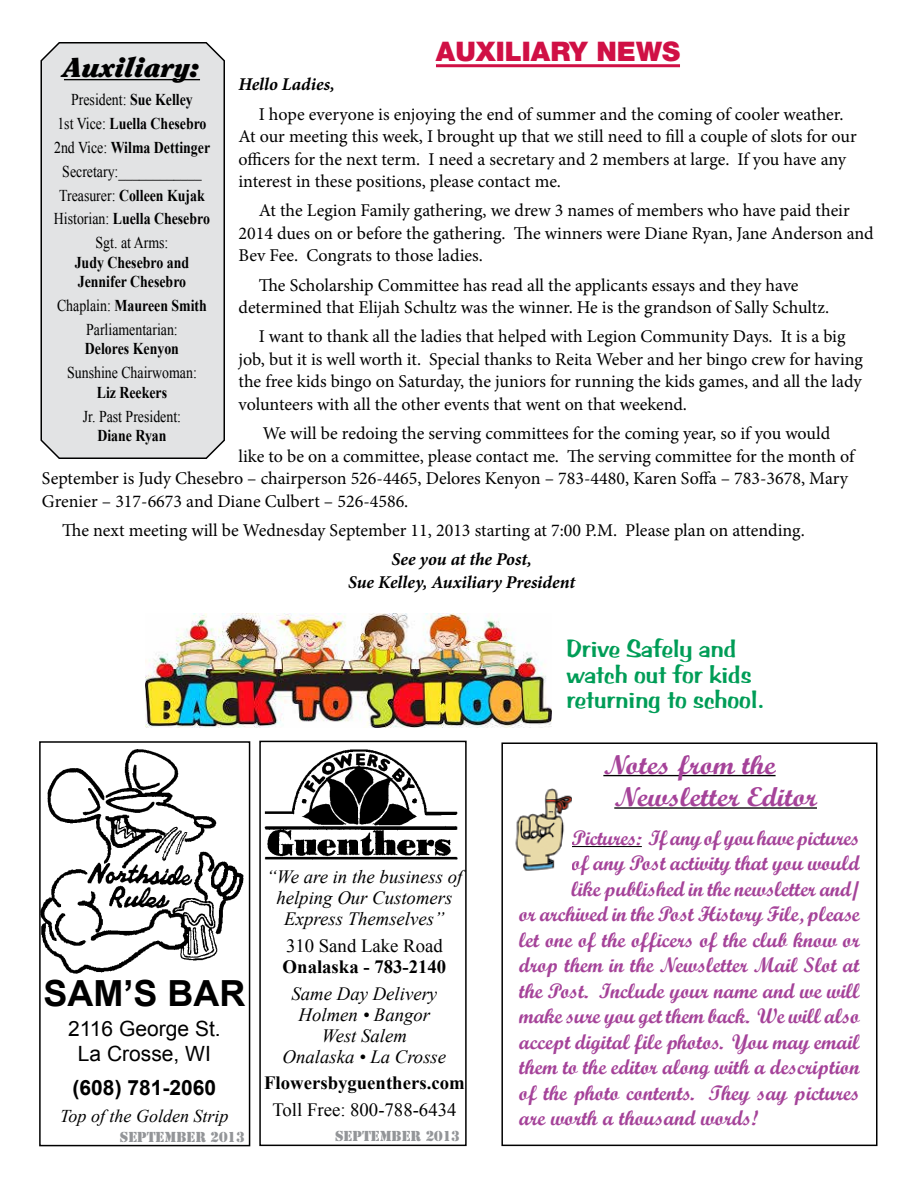
<style>
.page{position:relative;width:918px;height:1188px;background:#fff}
.page>*{position:absolute;margin:0;border:0;box-sizing:border-box;transform-origin:0 0}
.t1{font:700 36px "Arial";color:#000}
.t2{font:27px/32.4px "Script MT Bold";color:#a54399;scale:1.1 1}
.t3{font:900 27px "Helvetica Neue";color:#d01045}
.t4{font:italic 900 27px "Clearface";color:#000;scale:1.1 1}
.t5{font:25.5px/25.5px "Arab Bru D";color:#009d57}
.t6{font:21px "Script MT Bold";color:#a54399}
.t7{font:21px/25.2px "Arial";color:#000;text-align:center}
.t8{font:700 21px "Arial";color:#000}
.t9{font:italic 18.75px/21px "Times New Roman";color:#000;text-align:center}
.t10{font:700 18.75px "Times New Roman";color:#000}
.t11{font:18.75px "Times New Roman";color:#000}
.t12{font:18px/22.5px "Minion Pro";color:#000}
.t13{font:italic 700 18px/22.5px "Minion Pro";color:#000;text-align:center}
.t14{font:italic 18px "Times New Roman";color:#000}
.t15{font:16.5px/23.9px "Times New Roman";color:#000;text-align:center;scale:.84 1}
.t16{font:700 16.5px/19.5px "Times New Roman";color:#000;scale:.84 1}
.t17{font:13.5px "Stencil Std";color:#939598}
.s1{font-weight:700}
</style>
<div class="page">
<hr style="left:436px;top:64px;width:244px;height:3px;background:#d01045">
<img style="left:264px;top:749px;width:194px;height:111px">
<div style="left:259px;top:741px;width:208px;height:405px;border:2px solid #000"></div>
<img style="left:42px;top:749px;width:202px;height:225px">
<div style="left:39px;top:741px;width:211px;height:405px;border:2px solid #000"></div>
<hr style="left:603px;top:775px;width:173px;height:1px;background:#000">
<hr style="left:614px;top:807px;width:203px;height:2px;background:#000">
<hr style="left:571px;top:846px;width:71px;height:1px;background:#000">
<div style="left:501px;top:742px;width:377px;height:404px;border:2px solid #000"></div>
<img style="left:515px;top:788px;width:56px;height:83px">
<div style="left:40px;top:42px;width:185px;height:417px;background:#e2e3e4"></div>
<img style="left:146px;top:613px;width:405px;height:115px">
<h2 class="t3" style="left:436px;top:36px;width:246px">AUXILIARY NEWS</h2>
<h2 class="t4" style="left:64px;top:51px;width:125px">Auxiliary:</h2>
<p class="t15" style="left:54px;top:88px;width:187px">President: <span class="s1">Sue Kelley<br></span>1st Vice: <span class="s1">Luella Chesebro<br></span>2nd Vice: <span class="s1">Wilma Dettinger<br></span>Secretary:____________<br>Treasurer: <span class="s1">Colleen Kujak<br></span>Historian: <span class="s1">Luella Chesebro<br></span>Sgt. at Arms:</p>
<p class="t16" style="left:75px;top:252px;width:138px">Judy Chesebro and<br>Jennifer Chesebro</p>
<p class="t15" style="left:57px;top:293px;width:180px">Chaplain: <span class="s1">Maureen Smith<br></span>Parliamentarian:</p>
<p class="t16" style="left:85px;top:339px;width:113px">Delores Kenyon</p>
<p class="t15" style="left:67px;top:361px;width:156px">Sunshine Chairwoman:</p>
<p class="t16" style="left:97px;top:382px;width:85px">Liz Reekers</p>
<p class="t15" style="left:83px;top:404px;width:118px">Jr. Past President:</p>
<p class="t16" style="left:97px;top:425px;width:84px">Diane Ryan</p>
<p class="t13" style="left:238px;top:73px;width:98px">Hello Ladies,</p>
<p class="t12" style="left:238px;top:103px;width:620px;text-indent:20px">I hope everyone is enjoying the end of summer and the coming of cooler weather.<br>At our meeting this week, I brought up that we still need to fill a couple of slots for our officers for the next term. I need a secretary and 2 members at large. If you have any interest in these positions, please contact me.</p>
<p class="t12" style="left:238px;top:200px;width:637px;text-indent:20px">At the Legion Family gathering, we drew 3 names of members who have paid their<br>2014 dues on or before the gathering. The winners were Diane Ryan, Jane Anderson and<br>Bev Fee. Congrats to those ladies.</p>
<p class="t12" style="left:238px;top:274px;width:592px;text-align:center">The Scholarship Committee has read all the applicants essays and they have determined that Elijah Schultz was the winner. He is the grandson of Sally Schultz.</p>
<p class="t12" style="left:238px;top:326px;width:626px;text-indent:20px">I want to thank all the ladies that helped with Legion Community Days. It is a big job, but it is well worth it. Special thanks to Reita Weber and her bingo crew for having the free kids bingo on Saturday, the juniors for running the kids games, and all the lady volunteers with all the other events that went on that weekend.</p>
<p class="t12" style="left:263px;top:422px;width:569px">We will be redoing the serving committees for the coming year, so if you would</p>
<p class="t12" style="left:238px;top:445px;width:618px">like to be on a committee, please contact me. The serving committee for the month of</p>
<p class="t12" style="left:42px;top:467px;width:808px">September is Judy Chesebro – chairperson 526-4465, Delores Kenyon – 783-4480, Karen Soffa – 783-3678, Mary</p>
<p class="t12" style="left:42px;top:490px;width:368px">Grenier – 317-6673 and Diane Culbert – 526-4586.</p>
<p class="t12" style="left:62px;top:519px;width:744px">The next meeting will be Wednesday September 11, 2013 starting at 7:00 P.M. Please plan on attending.</p>
<p class="t13" style="left:348px;top:548px;width:229px">See you at the Post,<br>Sue Kelley, Auxiliary President</p>
<h1 class="t1" style="left:43px;top:973px;width:177px">SAM’S BAR</h1>
<p class="t7" style="left:68px;top:1016px;width:154px">2116 George St.<br>La Crosse, WI</p>
<p class="t8" style="left:73px;top:1076px;width:145px">(608) 781-2060</p>
<p class="t14" style="left:60px;top:1103px;width:170px">Top of the Golden Strip</p>
<p class="t17" style="left:120px;top:1128px;width:126px">SEPTEMBER 2013</p>
<p class="t9" style="left:266px;top:865px;width:198px">“We are in the business of helping Our Customers<br>Express Themselves”</p>
<p class="t11" style="left:286px;top:934px;width:158px">310 Sand Lake Road</p>
<p class="t10" style="left:283px;top:954px;width:165px">Onalaska - 783-2140</p>
<p class="t9" style="left:283px;top:983px;width:165px">Same Day Delivery<br>Holmen • Bangor<br>West Salem<br>Onalaska • La Crosse</p>
<p class="t10" style="left:264px;top:1070px;width:202px">Flowersbyguenthers.com</p>
<p class="t11" style="left:272px;top:1097px;width:186px">Toll Free: 800-788-6434</p>
<p class="t17" style="left:335px;top:1127px;width:126px">SEPTEMBER 2013</p>
<h3 class="t5" style="left:567px;top:636px;width:199px">Drive Safely and watch out for kids returning to school.</h3>
<h2 class="t2" style="left:614px;top:748px;width:186px;text-indent:-11px">Notes from the<br>Newsletter Editor</h2>
<p class="t6" style="left:571px;top:825px;width:290px">Pictures: If any of you have pictures</p>
<p class="t6" style="left:571px;top:850px;width:290px">of any Post activity that you would</p>
<p class="t6" style="left:571px;top:876px;width:290px">like published in the newsletter and/</p>
<p class="t6" style="left:519px;top:901px;width:342px">or archived in the Post History File, please</p>
<p class="t6" style="left:519px;top:927px;width:342px">let one of the officers of the club know or</p>
<p class="t6" style="left:519px;top:952px;width:342px">drop them in the Newsletter Mail Slot at</p>
<p class="t6" style="left:519px;top:978px;width:342px">the Post. Include your name and we will</p>
<p class="t6" style="left:519px;top:1003px;width:342px">make sure you get them back. We will also</p>
<p class="t6" style="left:519px;top:1029px;width:342px">accept digital file photos. You may email</p>
<p class="t6" style="left:519px;top:1054px;width:342px">them to the editor along with a description</p>
<p class="t6" style="left:519px;top:1080px;width:342px">of the photo contents. They say pictures</p>
<p class="t6" style="left:519px;top:1105px;width:241px">are worth a thousand words!</p>
</div>
